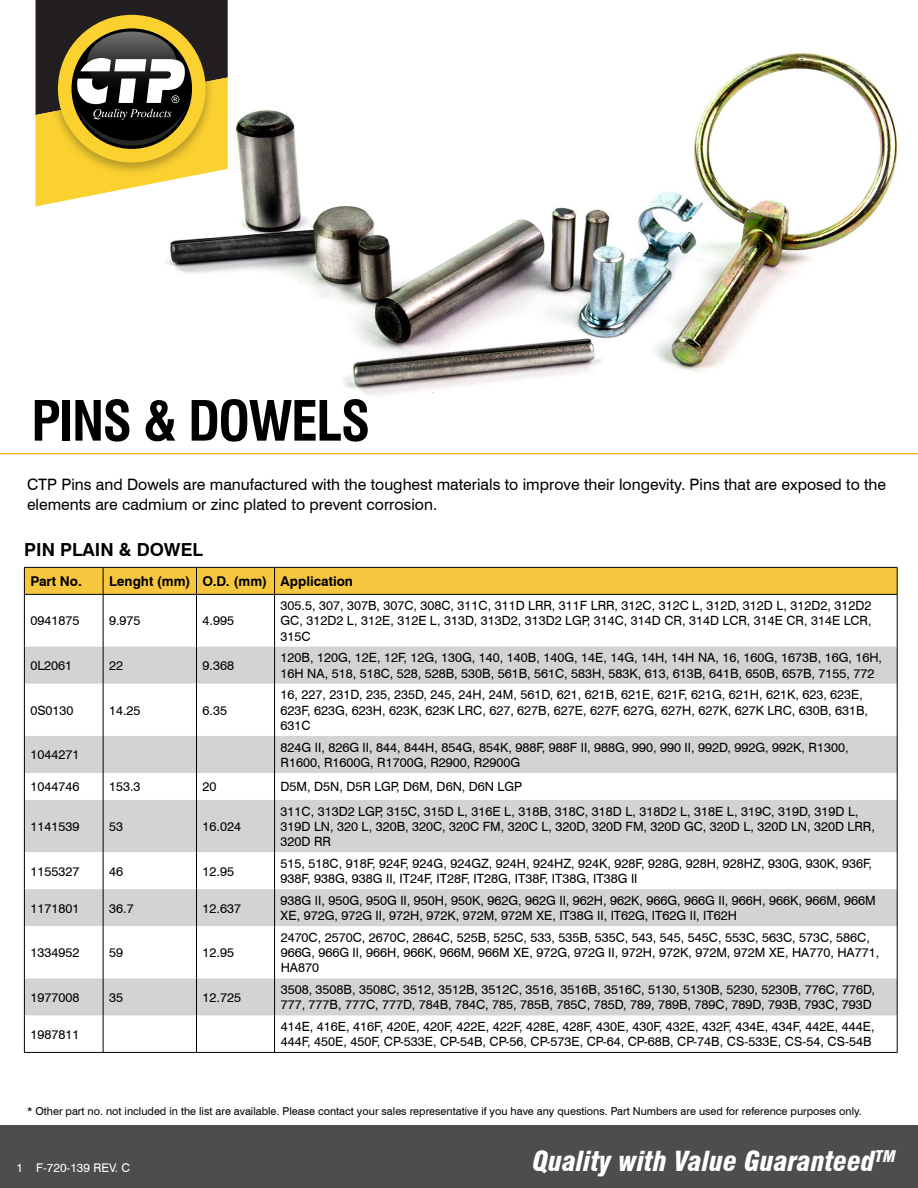
<style>
.page{position:relative;width:918px;height:1188px;background:#fff}
.page>*{position:absolute;margin:0;border:0;box-sizing:border-box;transform-origin:0 0}
.t1{font:700 condensed 54px "Swiss 721 BT";letter-spacing:-.03em;color:#000}
.t2{font:italic 900 condensed 27px "Swiss 721 BT";color:#fff}
.t3{font:700 18px "Swiss 721 BT";color:#000}
.t4{font:15.75px/19.5px "Swiss 721 BT";color:#000}
.t5{font:700 13.5px "Swiss 721 BT";color:#000}
.t6{font:12.75px/15.3px "Swiss 721 BT";color:#000}
.t7{font:12px "Swiss 721 BT";color:#fff}
.t8{font:10.8px "Swiss 721 BT";color:#000}
</style>
<div class="page">
<img style="left:137px;top:52px;width:781px;height:403px">
<div style="left:0;top:1125px;width:918px;height:63px;background:#4d4d4f"></div>
<hr style="left:0;top:453px;width:918px;height:1px;background:#fdb714">
<svg style="left:36px;top:0;width:192px;height:206px;background:#978647"></svg>
<svg style="left:25px;top:647px;width:872px;height:368px;fill:#d1d3d4"></svg>
<svg style="left:24px;top:567px;width:874px;height:27px;background:#eabd3b"></svg>
<hr style="left:24px;top:594px;width:79px;height:1px;background:#000">
<hr style="left:103px;top:594px;width:93px;height:1px;background:#000">
<hr style="left:196px;top:594px;width:79px;height:1px;background:#000">
<hr style="left:275px;top:594px;width:622px;height:1px;background:#000">
<hr style="left:24px;top:1052px;width:79px;height:1px;background:#000">
<hr style="left:103px;top:1052px;width:93px;height:1px;background:#000">
<hr style="left:196px;top:1052px;width:79px;height:1px;background:#000">
<hr style="left:275px;top:1052px;width:622px;height:1px;background:#000">
<hr style="left:24px;top:595px;width:1px;height:52px;background:#000">
<hr style="left:103px;top:595px;width:1px;height:52px;background:#000">
<hr style="left:196px;top:595px;width:1px;height:52px;background:#000">
<hr style="left:274px;top:595px;width:1px;height:52px;background:#000">
<hr style="left:897px;top:595px;width:1px;height:52px;background:#000">
<hr style="left:24px;top:647px;width:1px;height:37px;background:#000">
<hr style="left:103px;top:647px;width:1px;height:37px;background:#000">
<hr style="left:196px;top:647px;width:1px;height:37px;background:#000">
<hr style="left:274px;top:647px;width:1px;height:37px;background:#000">
<hr style="left:897px;top:647px;width:1px;height:37px;background:#000">
<hr style="left:24px;top:684px;width:1px;height:52px;background:#000">
<hr style="left:103px;top:684px;width:1px;height:52px;background:#000">
<hr style="left:196px;top:684px;width:1px;height:52px;background:#000">
<hr style="left:274px;top:684px;width:1px;height:52px;background:#000">
<hr style="left:897px;top:684px;width:1px;height:52px;background:#000">
<hr style="left:24px;top:736px;width:1px;height:37px;background:#000">
<hr style="left:103px;top:736px;width:1px;height:37px;background:#000">
<hr style="left:196px;top:736px;width:1px;height:37px;background:#000">
<hr style="left:274px;top:736px;width:1px;height:37px;background:#000">
<hr style="left:897px;top:736px;width:1px;height:37px;background:#000">
<svg style="left:24px;top:773px;width:1px;height:27px"></svg>
<svg style="left:103px;top:773px;width:1px;height:27px"></svg>
<svg style="left:196px;top:773px;width:1px;height:27px"></svg>
<svg style="left:274px;top:773px;width:1px;height:27px"></svg>
<svg style="left:897px;top:773px;width:1px;height:27px"></svg>
<hr style="left:24px;top:800px;width:1px;height:52px;background:#000">
<hr style="left:103px;top:800px;width:1px;height:52px;background:#000">
<hr style="left:196px;top:800px;width:1px;height:52px;background:#000">
<hr style="left:274px;top:800px;width:1px;height:52px;background:#000">
<hr style="left:897px;top:800px;width:1px;height:52px;background:#000">
<hr style="left:24px;top:852px;width:1px;height:37px;background:#000">
<hr style="left:103px;top:852px;width:1px;height:37px;background:#000">
<hr style="left:196px;top:852px;width:1px;height:37px;background:#000">
<hr style="left:274px;top:852px;width:1px;height:37px;background:#000">
<hr style="left:897px;top:852px;width:1px;height:37px;background:#000">
<hr style="left:24px;top:889px;width:1px;height:37px;background:#000">
<hr style="left:103px;top:889px;width:1px;height:37px;background:#000">
<hr style="left:196px;top:889px;width:1px;height:37px;background:#000">
<hr style="left:274px;top:889px;width:1px;height:37px;background:#000">
<hr style="left:897px;top:889px;width:1px;height:37px;background:#000">
<hr style="left:24px;top:926px;width:1px;height:52px;background:#000">
<hr style="left:103px;top:926px;width:1px;height:52px;background:#000">
<hr style="left:196px;top:926px;width:1px;height:52px;background:#000">
<hr style="left:274px;top:926px;width:1px;height:52px;background:#000">
<hr style="left:897px;top:926px;width:1px;height:52px;background:#000">
<hr style="left:24px;top:978px;width:1px;height:37px;background:#000">
<hr style="left:103px;top:978px;width:1px;height:37px;background:#000">
<hr style="left:196px;top:978px;width:1px;height:37px;background:#000">
<hr style="left:274px;top:978px;width:1px;height:37px;background:#000">
<hr style="left:897px;top:978px;width:1px;height:37px;background:#000">
<hr style="left:24px;top:1015px;width:1px;height:37px;background:#000">
<hr style="left:103px;top:1015px;width:1px;height:37px;background:#000">
<hr style="left:196px;top:1015px;width:1px;height:37px;background:#000">
<hr style="left:274px;top:1015px;width:1px;height:37px;background:#000">
<hr style="left:897px;top:1015px;width:1px;height:37px;background:#000">
<h1 class="t1" style="left:31px;top:389px;width:341px">PINS &amp; DOWELS</h1>
<p class="t4" style="left:27px;top:475px;width:861px">CTP Pins and Dowels are manufactured with the toughest materials to improve their longevity. Pins that are exposed to the elements are cadmium or zinc plated to prevent corrosion.</p>
<h3 class="t3" style="left:24px;top:538px;width:180px">PIN PLAIN &amp; DOWEL</h3>
<p class="t5" style="left:30px;top:573px;width:53px">Part No.</p>
<p class="t5" style="left:109px;top:573px;width:245px">Lenght (mm) O.D. (mm) Application</p>
<p class="t6" style="left:30px;top:613px;width:50px">0941875</p>
<p class="t6" style="left:109px;top:613px;width:33px">9.975</p>
<p class="t6" style="left:203px;top:613px;width:33px">4.995</p>
<p class="t6" style="left:281px;top:598px;width:593px;text-align:justify">305.5, 307, 307B, 307C, 308C, 311C, 311D LRR, 311F LRR, 312C, 312C L, 312D, 312D L, 312D2, 312D2<br>GC, 312D2 L, 312E, 312E L, 313D, 313D2, 313D2 LGP, 314C, 314D CR, 314D LCR, 314E CR, 314E LCR, 315C</p>
<p class="t6" style="left:30px;top:658px;width:43px">0L2061</p>
<p class="t6" style="left:109px;top:658px;width:15px">22</p>
<p class="t6" style="left:203px;top:658px;width:33px">9.368</p>
<p class="t6" style="left:281px;top:650px;width:603px">120B, 120G, 12E, 12F, 12G, 130G, 140, 140B, 140G, 14E, 14G, 14H, 14H NA, 16, 160G, 1673B, 16G, 16H,<br>16H NA, 518, 518C, 528, 528B, 530B, 561B, 561C, 583H, 583K, 613, 613B, 641B, 650B, 657B, 7155, 772</p>
<p class="t6" style="left:30px;top:702px;width:45px">0S0130</p>
<p class="t6" style="left:109px;top:702px;width:33px">14.25</p>
<p class="t6" style="left:203px;top:702px;width:26px">6.35</p>
<p class="t6" style="left:281px;top:687px;width:589px">16, 227, 231D, 235, 235D, 245, 24H, 24M, 561D, 621, 621B, 621E, 621F, 621G, 621H, 621K, 623, 623E,<br>623F, 623G, 623H, 623K, 623K LRC, 627, 627B, 627E, 627F, 627G, 627H, 627K, 627K LRC, 630B, 631B,<br>631C</p>
<p class="t6" style="left:30px;top:747px;width:50px">1044271</p>
<p class="t6" style="left:281px;top:739px;width:569px">824G II, 826G II, 844, 844H, 854G, 854K, 988F, 988F II, 988G, 990, 990 II, 992D, 992G, 992K, R1300,<br>R1600, R1600G, R1700G, R2900, R2900G</p>
<p class="t6" style="left:30px;top:779px;width:50px">1044746</p>
<p class="t6" style="left:109px;top:779px;width:33px">153.3</p>
<p class="t6" style="left:203px;top:779px;width:15px">20</p>
<p class="t6" style="left:281px;top:779px;width:243px">D5M, D5N, D5R LGP, D6M, D6N, D6N LGP</p>
<p class="t6" style="left:30px;top:819px;width:50px">1141539</p>
<p class="t6" style="left:109px;top:819px;width:15px">53</p>
<p class="t6" style="left:203px;top:819px;width:40px">16.024</p>
<p class="t6" style="left:281px;top:803px;width:596px">311C, 313D2 LGP, 315C, 315D L, 316E L, 318B, 318C, 318D L, 318D2 L, 318E L, 319C, 319D, 319D L,<br>319D LN, 320 L, 320B, 320C, 320C FM, 320C L, 320D, 320D FM, 320D GC, 320D L, 320D LN, 320D LRR,<br>320D RR</p>
<p class="t6" style="left:30px;top:863px;width:50px">1155327</p>
<p class="t6" style="left:109px;top:863px;width:15px">46</p>
<p class="t6" style="left:203px;top:863px;width:33px">12.95</p>
<p class="t6" style="left:281px;top:856px;width:593px">515, 518C, 918F, 924F, 924G, 924GZ, 924H, 924HZ, 924K, 928F, 928G, 928H, 928HZ, 930G, 930K, 936F,<br>938F, 938G, 938G II, IT24F, IT28F, IT28G, IT38F, IT38G, IT38G II</p>
<p class="t6" style="left:30px;top:900px;width:50px">1171801</p>
<p class="t6" style="left:109px;top:900px;width:26px">36.7</p>
<p class="t6" style="left:203px;top:900px;width:40px">12.637</p>
<p class="t6" style="left:281px;top:893px;width:597px">938G II, 950G, 950G II, 950H, 950K, 962G, 962G II, 962H, 962K, 966G, 966G II, 966H, 966K, 966M, 966M<br>XE, 972G, 972G II, 972H, 972K, 972M, 972M XE, IT38G II, IT62G, IT62G II, IT62H</p>
<p class="t6" style="left:30px;top:945px;width:50px">1334952</p>
<p class="t6" style="left:109px;top:945px;width:15px">59</p>
<p class="t6" style="left:203px;top:945px;width:33px">12.95</p>
<p class="t6" style="left:281px;top:930px;width:600px">2470C, 2570C, 2670C, 2864C, 525B, 525C, 533, 535B, 535C, 543, 545, 545C, 553C, 563C, 573C, 586C,<br>966G, 966G II, 966H, 966K, 966M, 966M XE, 972G, 972G II, 972H, 972K, 972M, 972M XE, HA770, HA771,<br>HA870</p>
<p class="t6" style="left:30px;top:990px;width:50px">1977008</p>
<p class="t6" style="left:109px;top:990px;width:15px">35</p>
<p class="t6" style="left:203px;top:990px;width:40px">12.725</p>
<p class="t6" style="left:281px;top:982px;width:596px">3508, 3508B, 3508C, 3512, 3512B, 3512C, 3516, 3516B, 3516C, 5130, 5130B, 5230, 5230B, 776C, 776D,<br>777, 777B, 777C, 777D, 784B, 784C, 785, 785B, 785C, 785D, 789, 789B, 789C, 789D, 793B, 793C, 793D</p>
<p class="t6" style="left:31px;top:1027px;width:50px">1987811</p>
<p class="t6" style="left:281px;top:1019px;width:595px">414E, 416E, 416F, 420E, 420F, 422E, 422F, 428E, 428F, 430E, 430F, 432E, 432F, 434E, 434F, 442E, 444E,<br>444F, 450E, 450F, CP-533E, CP-54B, CP-56, CP-573E, CP-64, CP-68B, CP-74B, CS-533E, CS-54, CS-54B</p>
<p class="t8" style="left:27px;top:1105px;width:836px">* Other part no. not included in the list are available. Please contact your sales representative if you have any questions. Part Numbers are used for reference purposes only.</p>
<p class="t7" style="left:17px;top:1161px;width:115px">1 F-720-139 REV. C</p>
<h2 class="t2" style="left:533px;top:1145px;width:364px">Quality with Value Guaranteed<sup>TM</sup></h2>
</div>
